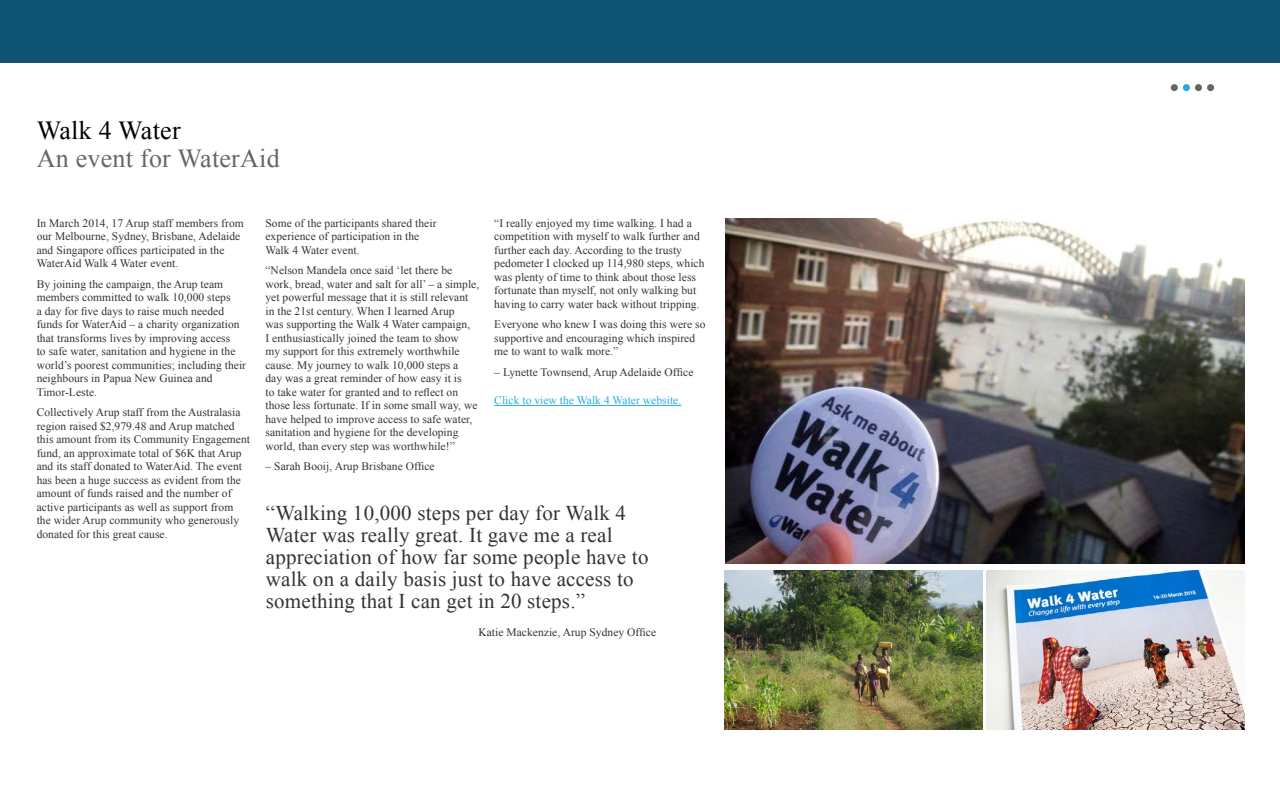
<style>
.page{position:relative;width:1280px;height:800px;background:#fff}
.page>*{position:absolute;margin:0;border:0;box-sizing:border-box;transform-origin:0 0}
.t1{font:26px "Times New Roman";letter-spacing:.01em;color:#666}
.t2{font:26px "Times New Roman";letter-spacing:.01em;color:#000}
.t3{font:21px/22px "Times New Roman";letter-spacing:.01em;color:#333}
.t4{font:11.5px/13.5px "Times New Roman";letter-spacing:.005em;color:#333}
.t5{font:11.5px "Times New Roman";letter-spacing:.005em;color:#28aae1}
</style>
<div class="page">
<div style="left:0;top:0;width:1280px;height:63px;background:#0f5573"></div>
<div style="left:1171px;top:84px;width:7px;height:7px;background:#666;border-radius:50%"></div>
<div style="left:1195px;top:84px;width:7px;height:7px;background:#666;border-radius:50%"></div>
<div style="left:1207px;top:84px;width:7px;height:7px;background:#666;border-radius:50%"></div>
<div style="left:1183px;top:84px;width:7px;height:7px;background:#28aae1;border-radius:50%"></div>
<img style="left:725px;top:218px;width:519px;height:346px">
<hr style="left:494px;top:405px;width:187px;height:1px;background:#28aae1">
<img style="left:987px;top:570px;width:257px;height:160px">
<img style="left:725px;top:570px;width:257px;height:160px">
<h1 class="t2" style="left:37px;top:113px;width:146px">Walk 4 Water</h1>
<h1 class="t1" style="left:37px;top:141px;width:245px">An event for WaterAid</h1>
<p class="t4" style="left:37px;top:216px;width:209px">In March 2014, 17 Arup staff members from our Melbourne, Sydney, Brisbane, Adelaide and Singapore offices participated in the WaterAid Walk 4 Water event.</p>
<p class="t4" style="left:37px;top:277px;width:211px">By joining the campaign, the Arup team members committed to walk 10,000 steps<br>a day for five days to raise much needed funds for WaterAid – a charity organization that transforms lives by improving access<br>to safe water, sanitation and hygiene in the world’s poorest communities; including their neighbours in Papua New Guinea and Timor-Leste.</p>
<p class="t4" style="left:37px;top:405px;width:215px">Collectively Arup staff from the Australasia region raised $2,979.48 and Arup matched this amount from its Community Engagement fund, an approximate total of $6K that Arup and its staff donated to WaterAid. The event has been a huge success as evident from the amount of funds raised and the number of active participants as well as support from the wider Arup community who generously donated for this great cause.</p>
<p class="t4" style="left:265px;top:216px;width:173px">Some of the participants shared their experience of participation in the<br>Walk 4 Water event.</p>
<p class="t4" style="left:265px;top:263px;width:215px">“Nelson Mandela once said ‘let there be work, bread, water and salt for all’ – a simple, yet powerful message that it is still relevant in the 21st century. When I learned Arup<br>was supporting the Walk 4 Water campaign,<br>I enthusiastically joined the team to show<br>my support for this extremely worthwhile cause. My journey to walk 10,000 steps a<br>day was a great reminder of how easy it is<br>to take water for granted and to reflect on those less fortunate. If in some small way, we have helped to improve access to safe water, sanitation and hygiene for the developing world, than every step was worthwhile!”</p>
<p class="t4" style="left:265px;top:459px;width:171px">– Sarah Booij, Arup Brisbane Office</p>
<p class="t4" style="left:494px;top:216px;width:212px">“I really enjoyed my time walking. I had a competition with myself to walk further and further each day. According to the trusty pedometer I clocked up 114,980 steps, which was plenty of time to think about those less fortunate than myself, not only walking but having to carry water back without tripping.</p>
<p class="t4" style="left:494px;top:317px;width:213px">Everyone who knew I was doing this were so supportive and encouraging which inspired me to want to walk more.”</p>
<p class="t4" style="left:494px;top:365px;width:201px">– Lynette Townsend, Arup Adelaide Office</p>
<p class="t5" style="left:494px;top:393px;width:189px">Click to view the Walk 4 Water website.</p>
<h2 class="t3" style="left:266px;top:501px;width:384px">“Walking 10,000 steps per day for Walk 4<br>Water was really great. It gave me a real appreciation of how far some people have to walk on a daily basis just to have access to something that I can get in 20 steps.”</h2>
<p class="t4" style="left:478px;top:626px;width:179px">Katie Mackenzie, Arup Sydney Office</p>
</div>
